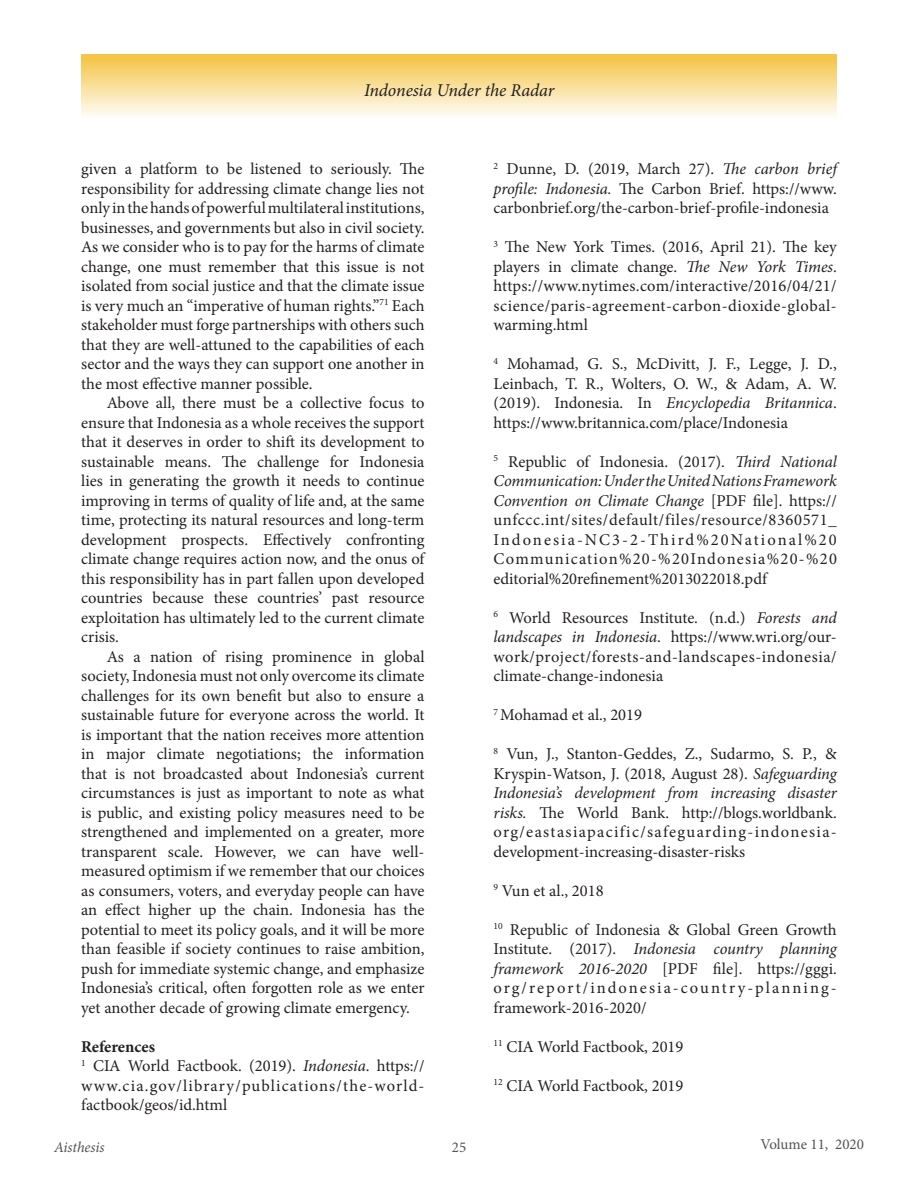
<style>
.page{position:relative;width:918px;height:1188px;background:#fff}
.page>*{position:absolute;margin:0;border:0;box-sizing:border-box;transform-origin:0 0}
.Body{font:italic 18px "Minion Pro";letter-spacing:-.005em;color:#231f20}
.Body-2{font:16.5px/19.5px "Minion Pro";color:#231f20;text-align:justify}
.Body-3{font:700 16.5px "Minion Pro";letter-spacing:-.005em;color:#231f20}
.t1{font:15px "Minion Pro";color:#535355}
.t2{font:italic 15px "Minion Pro";letter-spacing:-.01em;color:#535355}
.s1{font-style:italic}
</style>
<div class="page">
<div style="left:81px;top:54px;width:756px;height:68px;background:linear-gradient(to bottom,#f4c23d,#fff)"></div>
<p class="Body" style="left:364px;top:78px;width:192px">Indonesia Under the Radar</p>
<p class="Body-2" style="left:81px;top:159px;width:345px">given a platform to be listened to seriously. The responsibility for addressing climate change lies not only in the hands of powerful multilateral institutions, businesses, and governments but also in civil society.<br>As we consider who is to pay for the harms of climate change, one must remember that this issue is not isolated from social justice and that the climate issue is very much an “imperative of human rights.”<sup>71</sup> Each stakeholder must forge partnerships with others such that they are well-attuned to the capabilities of each sector and the ways they can support one another in the most effective manner possible.</p>
<p class="Body-2" style="left:81px;top:393px;width:345px;text-indent:25px">Above all, there must be a collective focus to ensure that Indonesia as a whole receives the support that it deserves in order to shift its development to sustainable means. The challenge for Indonesia lies in generating the growth it needs to continue improving in terms of quality of life and, at the same time, protecting its natural resources and long-term development prospects. Effectively confronting climate change requires action now, and the onus of this responsibility has in part fallen upon developed countries because these countries’ past resource exploitation has ultimately led to the current climate crisis.</p>
<p class="Body-2" style="left:81px;top:647px;width:345px;text-indent:25px">As a nation of rising prominence in global society, Indonesia must not only overcome its climate challenges for its own benefit but also to ensure a sustainable future for everyone across the world. It is important that the nation receives more attention in major climate negotiations; the information that is not broadcasted about Indonesia’s current circumstances is just as important to note as what is public, and existing policy measures need to be strengthened and implemented on a greater, more transparent scale. However, we can have well&shy;measured optimism if we remember that our choices as consumers, voters, and everyday people can have an effect higher up the chain. Indonesia has the potential to meet its policy goals, and it will be more than feasible if society continues to raise ambition, push for immediate systemic change, and emphasize Indonesia’s critical, often forgotten role as we enter yet another decade of growing climate emergency.</p>
<p class="Body-3" style="left:81px;top:1035px;width:75px">References</p>
<p class="Body-2" style="left:81px;top:1056px;width:345px"><sup>1</sup> CIA World Factbook. (2019). <span class="s1">Indonesia</span>. https:// www.cia.gov/library/publications/the-world&shy;factbook/geos/id.html</p>
<p class="Body-2" style="left:494px;top:159px;width:345px"><sup>2</sup> Dunne, D. (2019, March 27). <span class="s1">The carbon brief profile: Indonesia.</span> The Carbon Brief. https://www. carbonbrief.org/the-carbon-brief-profile-indonesia</p>
<p class="Body-2" style="left:494px;top:237px;width:345px"><sup>3</sup> The New York Times. (2016, April 21). The key players in climate change. <span class="s1">The New York Times</span>. https://www.nytimes.com/interactive/2016/04/21/ science/paris-agreement-carbon-dioxide-global&shy;warming.html</p>
<p class="Body-2" style="left:494px;top:354px;width:345px"><sup>4</sup> Mohamad, G. S., McDivitt, J. F., Legge, J. D., Leinbach, T. R., Wolters, O. W., &amp; Adam, A. W. (2019). Indonesia. In <span class="s1">Encyclopedia Britannica</span>. https://www.britannica.com/place/Indonesia</p>
<p class="Body-2" style="left:494px;top:452px;width:345px"><sup>5</sup> Republic of Indonesia. (2017). <span class="s1">Third National Communication: Under the United Nations Framework Convention on Climate Change</span> [PDF file]. https:// unfccc.int/sites/default/files/resource/8360571_ Indonesia-NC3-2-Third%20National%20<br>Communication%20-%20Indonesia%20-%20 editorial%20refinement%2013022018.pdf</p>
<p class="Body-2" style="left:494px;top:608px;width:345px"><sup>6</sup> World Resources Institute. (n.d.) <span class="s1">Forests and landscapes in Indonesia</span>. https://www.wri.org/our&shy;work/project/forests-and-landscapes-indonesia/ climate-change-indonesia</p>
<p class="Body-2" style="left:494px;top:705px;width:150px"><sup>7</sup> Mohamad et al., 2019</p>
<p class="Body-2" style="left:494px;top:744px;width:345px"><sup>8</sup> Vun, J., Stanton-Geddes, Z., Sudarmo, S. P., &amp; Kryspin-Watson, J. (2018, August 28). <span class="s1">Safeguarding Indonesia’s development from increasing disaster risks.</span> The World Bank. http://blogs.worldbank. org/eastasiapacific/safeguarding-indonesia&shy;development-increasing-disaster-risks</p>
<p class="Body-2" style="left:494px;top:881px;width:112px"><sup>9</sup> Vun et al., 2018</p>
<p class="Body-2" style="left:494px;top:920px;width:345px"><sup>10</sup> Republic of Indonesia &amp; Global Green Growth Institute. (2017). <span class="s1">Indonesia country planning framework 2016-2020</span> [PDF file]. https://gggi. org/report/indonesia-country-planning&shy;framework-2016-2020/</p>
<p class="Body-2" style="left:494px;top:1037px;width:191px"><sup>11</sup> CIA World Factbook, 2019</p>
<p class="Body-2" style="left:494px;top:1076px;width:191px"><sup>12</sup> CIA World Factbook, 2019</p>
<p class="t2" style="left:54px;top:1137px;width:52px">Aisthesis</p>
<p class="t1" style="left:760px;top:1135px;width:105px">Volume 11, 2020</p>
<p class="t1" style="left:452px;top:1137px;width:16px">25</p>
</div>
